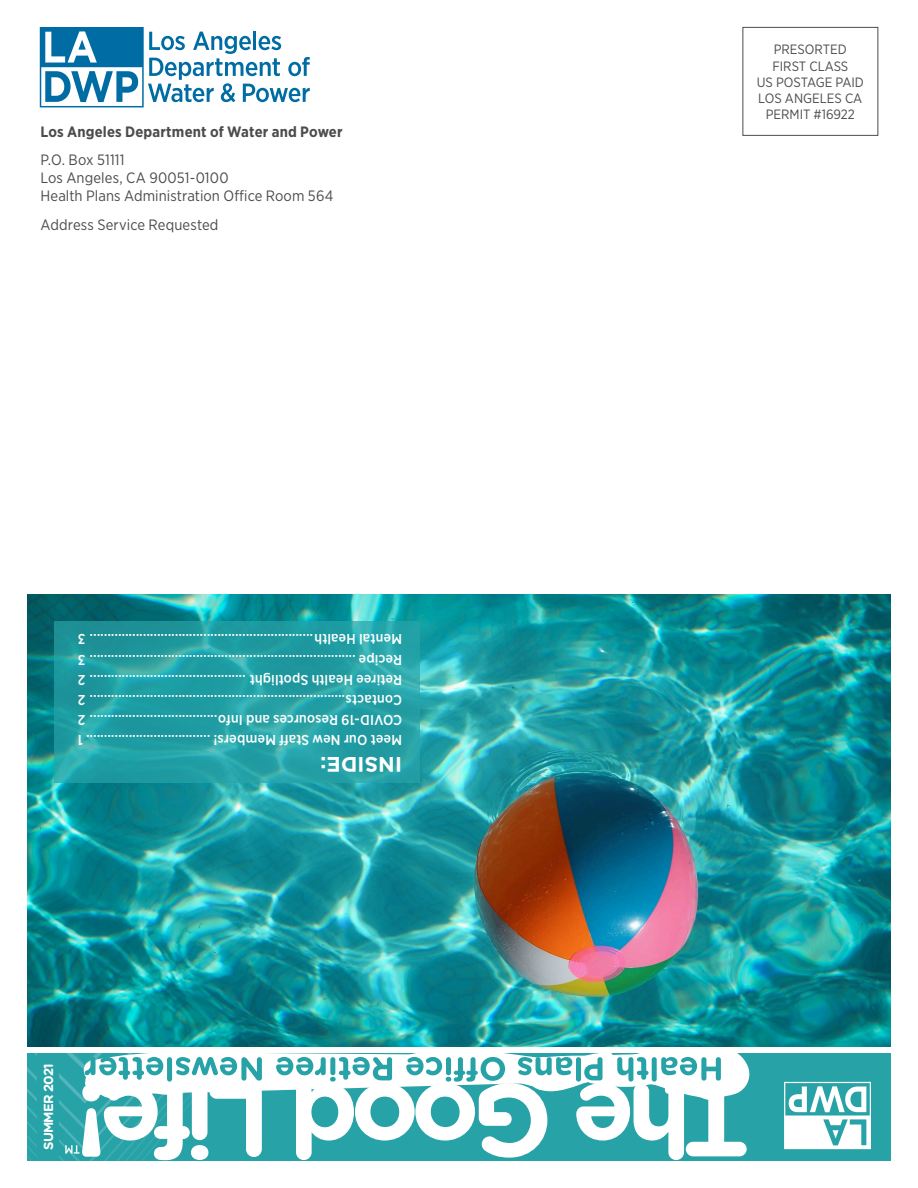
<style>
.page{position:relative;width:918px;height:1188px;background:#fff}
.page>*{position:absolute;margin:0;border:0;box-sizing:border-box;transform-origin:0 0}
.t1{font:700 21px "Gotham";letter-spacing:.005em;color:#fff}
.t2{font:15px/18px "Gotham Narrow";letter-spacing:.005em;color:#4b4c4d}
.t3{font:700 15px "Gotham Narrow";letter-spacing:.01em;color:#4b4c4d}
.t4{font:500 14.25px/20.2px "Gotham Narrow";letter-spacing:.01em;color:#fff;text-align:justify}
.t5{font:13.5px/16.2px "Gotham Narrow";color:#4b4c4d;text-align:center}
.t6{font:700 13.2px "Gotham Rounded";letter-spacing:-.06em;color:#fff}
</style>
<div class="page">
<img style="left:27px;top:594px;width:864px;height:452px">
<div style="left:742px;top:27px;width:136px;height:109px;border:1px solid #4b4c4d"></div>
<svg style="left:40px;top:27px;width:270px;height:80px"></svg>
<svg style="left:54px;top:621px;width:366px;height:162px;background:#239fa4"></svg>
<div style="left:27px;top:1053px;width:864px;height:108px;background:#27a3a8"></div>
<svg style="left:784px;top:1082px;width:87px;height:67px"></svg>
<svg style="left:27px;top:1053px;width:723px;height:108px"></svg>
<p class="t3" style="left:40px;top:122px;width:304px">Los Angeles Department of Water and Power</p>
<p class="t2" style="left:40px;top:151px;width:294px">P.O. Box 51111<br>Los Angeles, CA 90051-0100<br>Health Plans Administration Office Room 564</p>
<p class="t2" style="left:40px;top:216px;width:179px">Address Service Requested</p>
<p class="t4" style="left:402px;top:751px;width:326px;rotate:-180deg">Meet Our New Staff Members! ................................... 1<br>COVID-19 Resources and Info.................................... 2<br>Contacts........................................................................ 2<br>Retiree Health Spotlight ............................................ 2<br>Recipe ........................................................................... 3<br>Mental Health............................................................... 3</p>
<p class="t6" style="left:39px;top:1150px;width:88px;rotate:-90deg">SUMMER 2021</p>
<h1 class="t1" style="left:402px;top:778px;width:83px;rotate:-180deg">INSIDE:</h1>
<p class="t5" style="left:757px;top:41px;width:109px">PRESORTED<br>FIRST CLASS<br>US POSTAGE PAID<br>LOS ANGELES CA<br>PERMIT #16922</p>
</div>
